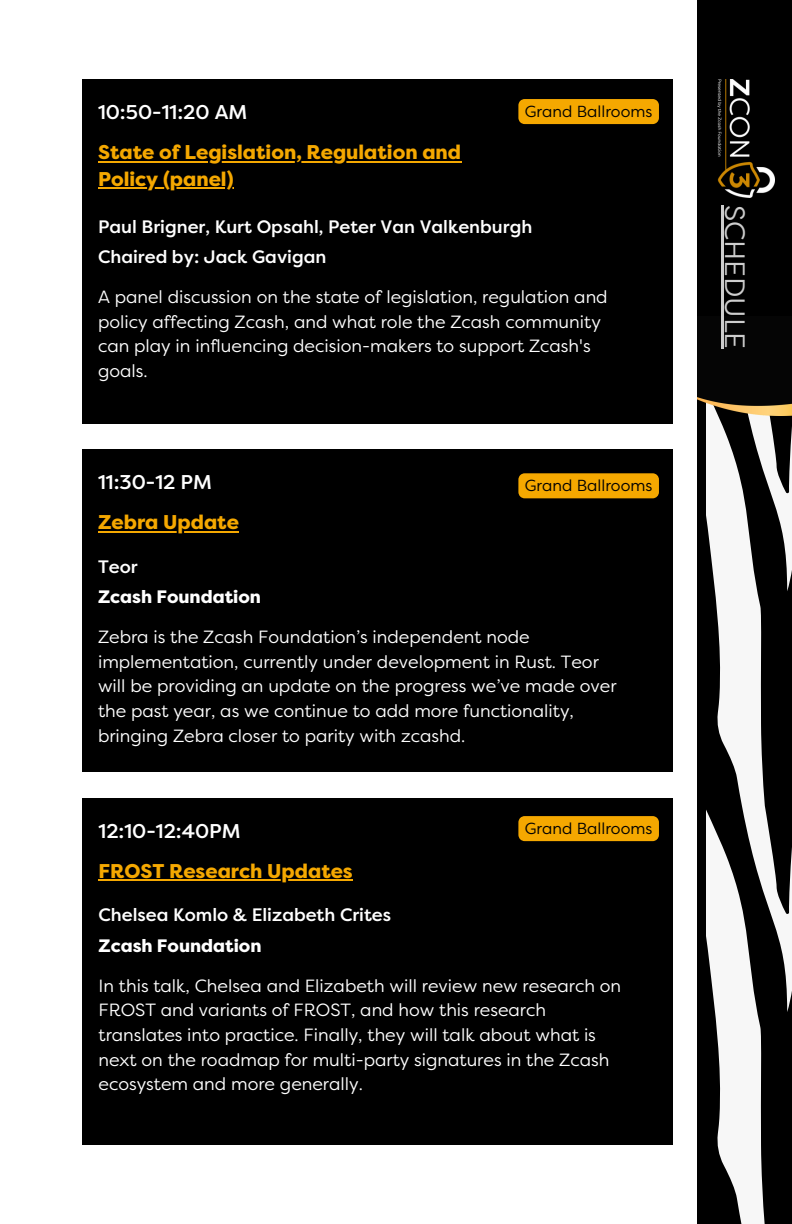
<style>
.page{position:relative;width:792px;height:1224px;background:#fff}
.page>*{position:absolute;margin:0;border:0;box-sizing:border-box;transform-origin:0 0}
.t1{font:28px "Filson Pro";color:#fff}
.t2{font:800 20px/26.8px "Filson Pro";color:#f5a800}
.t3{font:500 20px "Filson Pro";color:#fff}
.t4{font:500 18px "Filson Pro";color:#fff}
.t5{font:800 18px "Filson Pro";color:#fff}
.t6{font:17.6px/24.6px "Filson Pro";color:#fff}
.t7{font:16px "Filson Pro";color:#000002}
</style>
<div class="page">
<div style="left:697px;top:0;width:95px;height:1224px;background:#000"></div>
<svg style="left:707px;top:415px;width:85px;height:809px"></svg>
<svg style="left:707px;top:727px;width:35px;height:497px"></svg>
<div style="left:82px;top:79px;width:591px;height:345px;background:#000"></div>
<img style="left:697px;top:397px;width:95px;height:18px">
<img style="left:718px;top:79px;width:57px;height:119px">
<hr style="left:721px;top:205px;width:3px;height:144px;background:#fff">
<hr style="left:98px;top:161px;width:363px;height:1px;background:#f5a800">
<hr style="left:98px;top:188px;width:136px;height:1px;background:#f5a800">
<div style="left:82px;top:449px;width:591px;height:323px;background:#000"></div>
<hr style="left:98px;top:531px;width:141px;height:1px;background:#f5a800">
<div style="left:82px;top:798px;width:591px;height:346px;background:#000"></div>
<hr style="left:99px;top:879px;width:254px;height:2px;background:#f5a800">
<div style="left:518px;top:99px;width:141px;height:25px;background:#f5a800"></div>
<div style="left:518px;top:473px;width:141px;height:25px;background:#f5a800"></div>
<div style="left:518px;top:816px;width:141px;height:25px;background:#f5a800"></div>
<p class="t3" style="left:98px;top:101px;width:151px">10:50-11:20 AM</p>
<p class="t2" style="left:98px;top:139px;width:365px">State of Legislation, Regulation and<br>Policy (panel)</p>
<p class="t7" style="left:525px;top:102px;width:129px">Grand Ballrooms</p>
<p class="t4" style="left:98px;top:216px;width:436px">Paul Brigner, Kurt Opsahl, Peter Van Valkenburgh</p>
<p class="t4" style="left:98px;top:246px;width:230px">Chaired by: Jack Gavigan</p>
<p class="t6" style="left:98px;top:285px;width:511px">A panel discussion on the state of legislation, regulation and policy affecting Zcash, and what role the Zcash community can play in influencing decision-makers to support Zcash's goals.</p>
<p class="t3" style="left:98px;top:471px;width:115px">11:30-12 PM</p>
<p class="t2" style="left:98px;top:509px;width:142px">Zebra Update</p>
<p class="t4" style="left:98px;top:556px;width:41px">Teor</p>
<p class="t5" style="left:98px;top:587px;width:165px">Zcash Foundation</p>
<p class="t7" style="left:525px;top:476px;width:129px">Grand Ballrooms</p>
<p class="t6" style="left:98px;top:625px;width:520px">Zebra is the Zcash Foundation’s independent node implementation, currently under development in Rust. Teor will be providing an update on the progress we’ve made over the past year, as we continue to add more functionality, bringing Zebra closer to parity with zcashd.</p>
<p class="t3" style="left:99px;top:820px;width:144px">12:10-12:40PM</p>
<p class="t2" style="left:99px;top:858px;width:256px">FROST Research Updates</p>
<p class="t4" style="left:99px;top:905px;width:294px">Chelsea Komlo &amp; Elizabeth Crites</p>
<p class="t5" style="left:99px;top:935px;width:165px">Zcash Foundation</p>
<p class="t7" style="left:525px;top:819px;width:129px">Grand Ballrooms</p>
<p class="t6" style="left:99px;top:974px;width:524px">In this talk, Chelsea and Elizabeth will review new research on FROST and variants of FROST, and how this research translates into practice. Finally, they will talk about what is next on the roadmap for multi-party signatures in the Zcash ecosystem and more generally.</p>
<h1 class="t1" style="left:751px;top:205px;width:146px;rotate:90deg">SCHEDULE</h1>
</div>
